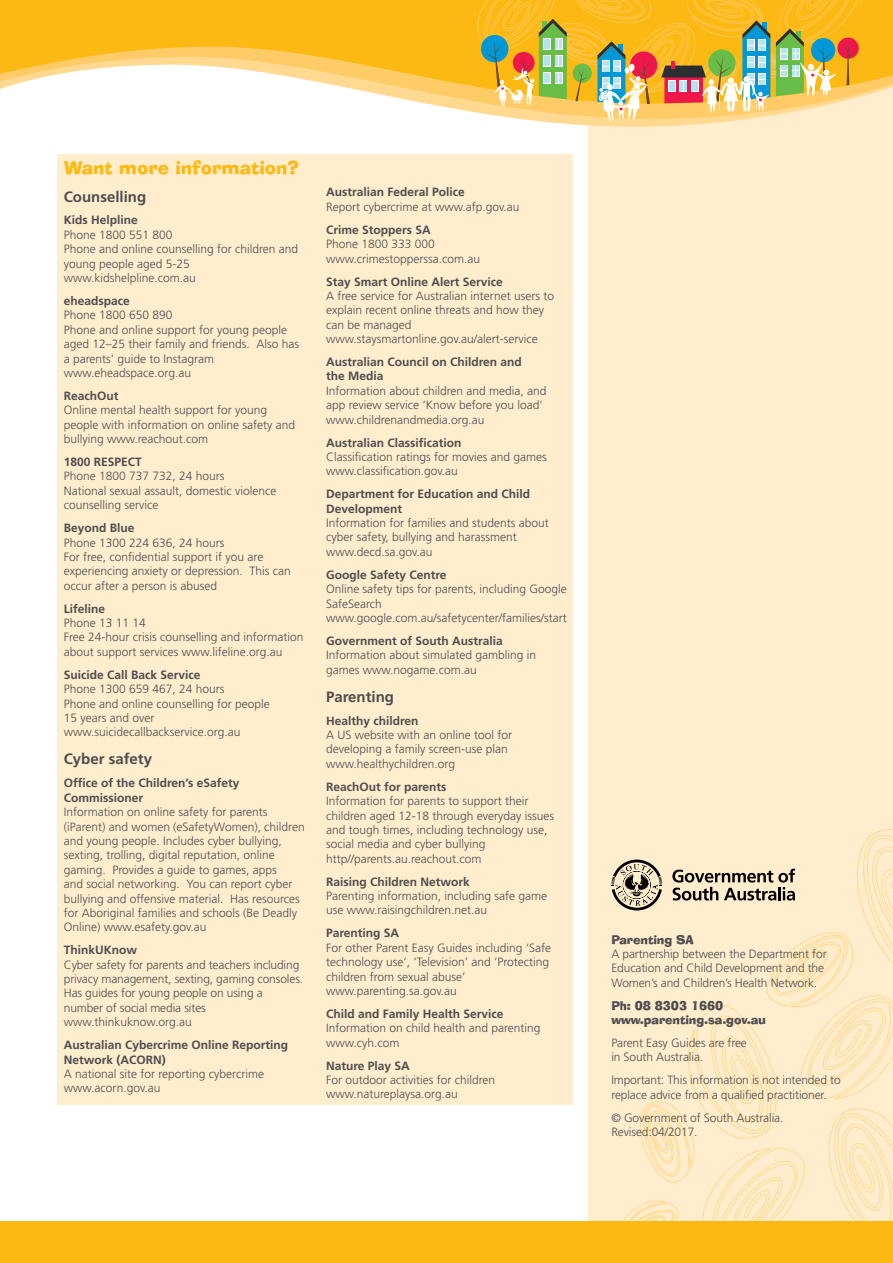
<style>
.page{position:relative;width:893px;height:1263px;background:#fff}
.page>*{position:absolute;margin:0;border:0;box-sizing:border-box;transform-origin:0 0}
.t1{font:18px "Ad Lib BT";color:#fdb913}
.t2{font:700 15px "Frutiger LT Std";color:#4d4d4f}
.t3{font:300 12px/14.4px "Frutiger LT";color:#4d4d4f}
.t4{font:700 12px/14.4px "Frutiger LT";color:#4d4d4f}
.t5{font:12px/14.4px "Ad Lib BT";letter-spacing:-.01em;color:#4d4d4f}
</style>
<div class="page">
<div style="left:588px;top:64px;width:305px;height:1199px;background:#ffedce"></div>
<svg style="left:539px;top:121px;width:192px;height:6px"></svg>
<svg style="left:0;top:0;width:893px;height:104px;fill:#fdb913"></svg>
<svg style="left:466px;top:0;width:406px;height:121px;background:#dbb956"></svg>
<svg style="left:617px;top:828px;width:276px;height:394px"></svg>
<div style="left:0;top:1222px;width:893px;height:41px;background:#fdb913"></div>
<svg style="left:672px;top:869px;width:123px;height:31px"></svg>
<svg style="left:611px;top:859px;width:51px;height:51px"></svg>
<div style="left:57px;top:154px;width:516px;height:951px;background:#ffedce"></div>
<h1 class="t1" style="left:64px;top:156px;width:237px">Want more information?</h1>
<p class="t2" style="left:64px;top:188px;width:84px">Counselling</p>
<p class="t4" style="left:64px;top:213px;width:76px">Kids Helpline</p>
<p class="t3" style="left:64px;top:228px;width:236px">Phone 1800 551 800<br>Phone and online counselling for children and young people aged 5-25 www.kidshelpline.com.au</p>
<p class="t4" style="left:64px;top:294px;width:68px">eheadspace</p>
<p class="t3" style="left:64px;top:308px;width:237px">Phone 1800 650 890<br>Phone and online support for young people aged 12–25 their family and friends. Also has a parents’ guide to Instagram www.eheadspace.org.au</p>
<p class="t4" style="left:64px;top:389px;width:56px">ReachOut</p>
<p class="t3" style="left:64px;top:403px;width:233px">Online mental health support for young people with information on online safety and bullying www.reachout.com</p>
<p class="t4" style="left:64px;top:455px;width:80px">1800 RESPECT</p>
<p class="t3" style="left:64px;top:469px;width:214px">Phone 1800 737 732, 24 hours<br>National sexual assault, domestic violence counselling service</p>
<p class="t4" style="left:64px;top:521px;width:72px">Beyond Blue</p>
<p class="t3" style="left:64px;top:535px;width:229px">Phone 1300 224 636, 24 hours<br>For free, confidential support if you are experiencing anxiety or depression. This can occur after a person is abused</p>
<p class="t4" style="left:64px;top:601px;width:43px">Lifeline</p>
<p class="t3" style="left:64px;top:616px;width:241px">Phone 13 11 14<br>Free 24-hour crisis counselling and information about support services www.lifeline.org.au</p>
<p class="t4" style="left:64px;top:667px;width:138px">Suicide Call Back Service</p>
<p class="t3" style="left:64px;top:682px;width:208px">Phone 1300 659 467, 24 hours<br>Phone and online counselling for people<br>15 years and over www.suicidecallbackservice.org.au</p>
<p class="t2" style="left:64px;top:750px;width:90px">Cyber safety</p>
<p class="t4" style="left:64px;top:776px;width:177px">Office of the Children’s eSafety<br>Commissioner</p>
<p class="t3" style="left:64px;top:805px;width:242px">Information on online safety for parents (iParent) and women (eSafetyWomen), children and young people. Includes cyber bullying, sexting, trolling, digital reputation, online gaming. Provides a guide to games, apps<br>and social networking. You can report cyber bullying and offensive material. Has resources for Aboriginal families and schools (Be Deadly Online) www.esafety.gov.au</p>
<p class="t4" style="left:64px;top:943px;width:75px">ThinkUKnow</p>
<p class="t3" style="left:64px;top:957px;width:241px">Cyber safety for parents and teachers including privacy management, sexting, gaming consoles.<br>Has guides for young people on using a number of social media sites www.thinkuknow.org.au</p>
<p class="t4" style="left:64px;top:1038px;width:226px">Australian Cybercrime Online Reporting<br>Network (ACORN)</p>
<p class="t3" style="left:64px;top:1067px;width:202px">A national site for reporting cybercrime www.acorn.gov.au</p>
<p class="t4" style="left:326px;top:185px;width:140px">Australian Federal Police</p>
<p class="t3" style="left:326px;top:200px;width:195px">Report cybercrime at www.afp.gov.au</p>
<p class="t4" style="left:326px;top:222px;width:106px">Crime Stoppers SA</p>
<p class="t3" style="left:326px;top:237px;width:156px">Phone 1800 333 000 www.crimestopperssa.com.au</p>
<p class="t4" style="left:326px;top:274px;width:178px">Stay Smart Online Alert Service</p>
<p class="t3" style="left:326px;top:289px;width:229px">A free service for Australian internet users to explain recent online threats and how they can be managed www.staysmartonline.gov.au/alert-service</p>
<p class="t4" style="left:326px;top:355px;width:197px">Australian Council on Children and the Media</p>
<p class="t3" style="left:326px;top:384px;width:222px">Information about children and media, and app review service ‘Know before you load’ www.childrenandmedia.org.au</p>
<p class="t4" style="left:326px;top:435px;width:137px">Australian Classification</p>
<p class="t3" style="left:326px;top:450px;width:222px">Classification ratings for movies and games www.classification.gov.au</p>
<p class="t4" style="left:326px;top:487px;width:206px">Department for Education and Child<br>Development</p>
<p class="t3" style="left:326px;top:516px;width:224px">Information for families and students about cyber safety, bullying and harassment www.decd.sa.gov.au</p>
<p class="t4" style="left:326px;top:567px;width:122px">Google Safety Centre</p>
<p class="t3" style="left:326px;top:582px;width:242px">Online safety tips for parents, including Google<br>SafeSearch www.google.com.au/safetycenter/families/start</p>
<p class="t4" style="left:326px;top:634px;width:178px">Government of South Australia</p>
<p class="t3" style="left:326px;top:648px;width:212px">Information about simulated gambling in games www.nogame.com.au</p>
<p class="t2" style="left:326px;top:688px;width:70px">Parenting</p>
<p class="t4" style="left:326px;top:713px;width:94px">Healthy children</p>
<p class="t3" style="left:326px;top:728px;width:188px">A US website with an online tool for developing a family screen-use plan www.healthychildren.org</p>
<p class="t4" style="left:326px;top:779px;width:122px">ReachOut for parents</p>
<p class="t3" style="left:326px;top:794px;width:230px">Information for parents to support their children aged 12-18 through everyday issues and tough times, including technology use, social media and cyber bullying http//parents.au.reachout.com</p>
<p class="t4" style="left:326px;top:874px;width:145px">Raising Children Network</p>
<p class="t3" style="left:326px;top:889px;width:223px">Parenting information, including safe game use www.raisingchildren.net.au</p>
<p class="t4" style="left:326px;top:926px;width:75px">Parenting SA</p>
<p class="t3" style="left:326px;top:940px;width:227px">For other Parent Easy Guides including ‘Safe technology use’, ‘Television’ and ‘Protecting children from sexual abuse’ www.parenting.sa.gov.au</p>
<p class="t4" style="left:326px;top:1006px;width:179px">Child and Family Health Service</p>
<p class="t3" style="left:326px;top:1021px;width:216px">Information on child health and parenting www.cyh.com</p>
<p class="t4" style="left:326px;top:1058px;width:85px">Nature Play SA</p>
<p class="t3" style="left:326px;top:1073px;width:171px">For outdoor activities for children www.natureplaysa.org.au</p>
<p class="t5" style="left:611px;top:932px;width:84px">Parenting SA</p>
<p class="t3" style="left:611px;top:947px;width:217px">A partnership between the Department for<br>Education and Child Development and the<br>Women’s and Children’s Health Network.</p>
<p class="t5" style="left:611px;top:998px;width:156px">Ph: 08 8303 1660 www.parenting.sa.gov.au</p>
<p class="t3" style="left:611px;top:1036px;width:137px">Parent Easy Guides are free in South Australia.</p>
<p class="t3" style="left:611px;top:1073px;width:231px">Important: This information is not intended to replace advice from a qualified practitioner.</p>
<p class="t3" style="left:611px;top:1110px;width:174px">© Government of South Australia.<br>Revised:04/2017.</p>
</div>
